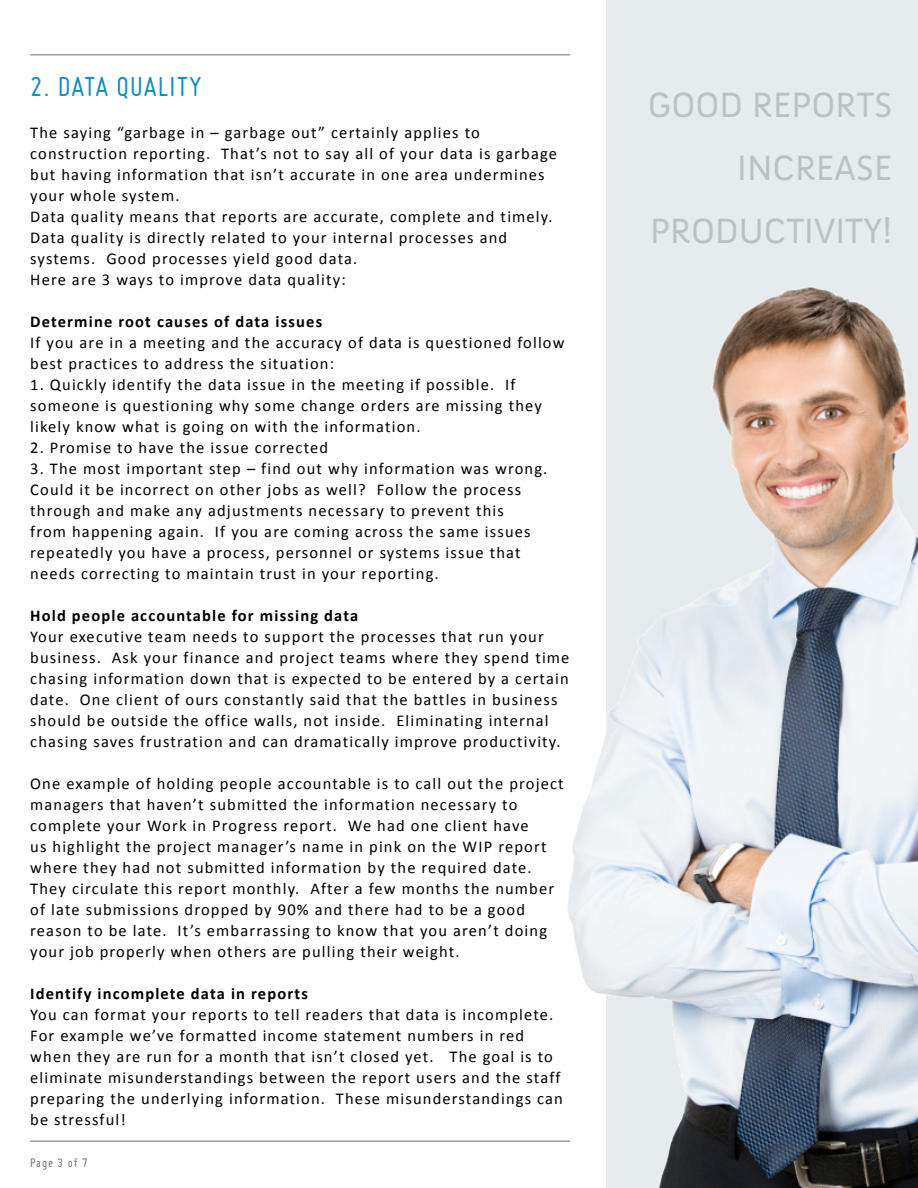
<style>
.page{position:relative;width:918px;height:1188px;background:#fff}
.page>*{position:absolute;margin:0;border:0;box-sizing:border-box;transform-origin:0 0}
.t1{font:36px/63px "Anivers";color:#bbc2c6;text-align:right}
.t2{font:30px "Miso";letter-spacing:.04em;color:#118cbe}
.t3{font:16.5px/21px "Calibri";letter-spacing:.07em;color:#000}
.t4{font:700 16.5px "Calibri";letter-spacing:.07em;color:#000}
.t5{font:13.5px "Miso";letter-spacing:.07em;color:#636c75}
</style>
<div class="page">
<hr style="left:30px;top:54px;width:540px;height:2px;background:#999b9c">
<div style="left:606px;top:0;width:312px;height:1188px;background:#e6ebee"></div>
<img style="left:568px;top:287px;width:350px;height:901px">
<hr style="left:30px;top:1140px;width:540px;height:2px;background:#999b9c">
<h2 class="t2" style="left:30px;top:70px;width:173px">2. DATA QUALITY</h2>
<p class="t3" style="left:30px;top:122px;width:528px">The saying “garbage in – garbage out” certainly applies to construction reporting. That’s not to say all of your data is garbage but having information that isn’t accurate in one area undermines your whole system.<br>Data quality means that reports are accurate, complete and timely.<br>Data quality is directly related to your internal processes and systems. Good processes yield good data.<br>Here are 3 ways to improve data quality:</p>
<p class="t4" style="left:30px;top:311px;width:294px">Determine root causes of data issues</p>
<p class="t3" style="left:30px;top:332px;width:536px">If you are in a meeting and the accuracy of data is questioned follow best practices to address the situation:</p>
<p class="t3" style="left:30px;top:374px;width:513px">1. Quickly identify the data issue in the meeting if possible. If someone is questioning why some change orders are missing they likely know what is going on with the information.</p>
<p class="t3" style="left:30px;top:437px;width:300px">2. Promise to have the issue corrected</p>
<p class="t3" style="left:30px;top:458px;width:519px">3. The most important step – find out why information was wrong.<br>Could it be incorrect on other jobs as well? Follow the process through and make any adjustments necessary to prevent this<br>from happening again. If you are coming across the same issues repeatedly you have a process, personnel or systems issue that needs correcting to maintain trust in your reporting.</p>
<p class="t4" style="left:30px;top:605px;width:330px">Hold people accountable for missing data</p>
<p class="t3" style="left:30px;top:626px;width:541px">Your executive team needs to support the processes that run your business. Ask your finance and project teams where they spend time chasing information down that is expected to be entered by a certain date. One client of ours constantly said that the battles in business should be outside the office walls, not inside. Eliminating internal chasing saves frustration and can dramatically improve productivity.</p>
<p class="t3" style="left:30px;top:773px;width:535px">One example of holding people accountable is to call out the project managers that haven’t submitted the information necessary to complete your Work in Progress report. We had one client have<br>us highlight the project manager’s name in pink on the WIP report where they had not submitted information by the required date.<br>They circulate this report monthly. After a few months the number of late submissions dropped by 90% and there had to be a good reason to be late. It’s embarrassing to know that you aren’t doing your job properly when others are pulling their weight.</p>
<p class="t4" style="left:30px;top:983px;width:279px">Identify incomplete data in reports</p>
<p class="t3" style="left:30px;top:1004px;width:534px">You can format your reports to tell readers that data is incomplete.<br>For example we’ve formatted income statement numbers in red when they are run for a month that isn’t closed yet. The goal is to eliminate misunderstandings between the report users and the staff preparing the underlying information. These misunderstandings can be stressful!</p>
<p class="t5" style="left:30px;top:1155px;width:59px">Page 3 of 7</p>
<h1 class="t1" style="left:648px;top:74px;width:246px">GOOD REPORTS<br>INCREASE<br>PRODUCTIVITY!</h1>
</div>
